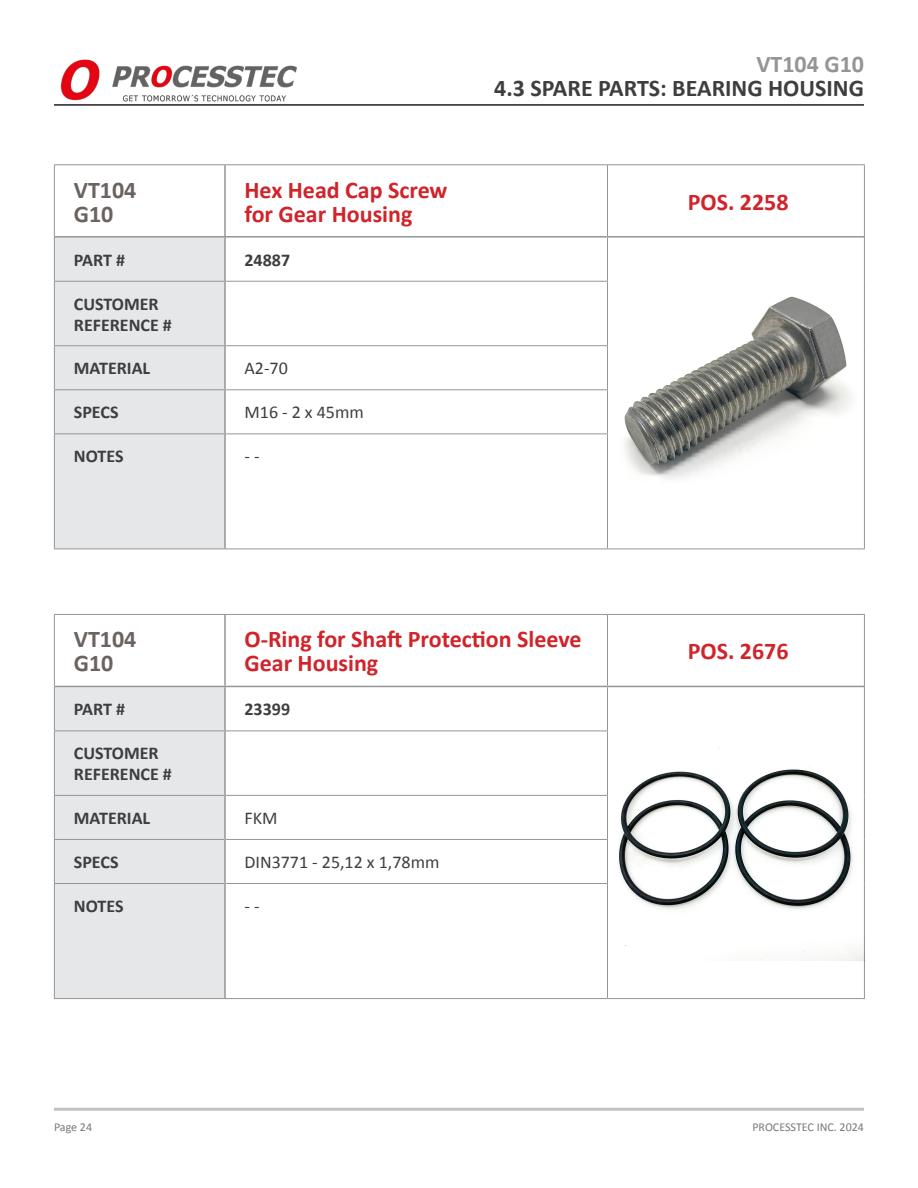
<style>
.page{position:relative;width:918px;height:1188px;background:#fff}
.page>*{position:absolute;margin:0;border:0;box-sizing:border-box;transform-origin:0 0}
.t1{font:700 24px/24px "Calibri";color:#d1232a}
.t2{font:700 24px "Calibri";color:#3e3e3f}
.t3{font:700 24px "Calibri";color:#6b6360}
.t4{font:700 24px "Calibri";color:#939598}
.t5{font:700 18px "Calibri";color:#3e3e3f}
.t6{font:18px "Calibri";color:#3e3e3f}
.t7{font:12px "Calibri";color:#787878}
</style>
<div class="page">
<hr style="left:54px;top:104px;width:810px;height:2px;background:#231f20">
<img style="left:60px;top:59px;width:237px;height:42px">
<hr style="left:54px;top:1108px;width:810px;height:3px;background:#c1c3c2">
<div style="left:55px;top:238px;width:169px;height:311px;background:#e6e7e9"></div>
<hr style="left:54px;top:281px;width:170px;height:1px;background:#939598">
<hr style="left:226px;top:281px;width:382px;height:1px;background:#939598">
<hr style="left:54px;top:345px;width:170px;height:1px;background:#939598">
<hr style="left:226px;top:345px;width:382px;height:1px;background:#939598">
<hr style="left:54px;top:389px;width:170px;height:1px;background:#939598">
<hr style="left:226px;top:389px;width:382px;height:1px;background:#939598">
<hr style="left:54px;top:433px;width:170px;height:1px;background:#939598">
<hr style="left:226px;top:433px;width:382px;height:1px;background:#939598">
<hr style="left:54px;top:549px;width:171px;height:1px;background:#939598">
<hr style="left:225px;top:549px;width:383px;height:1px;background:#939598">
<hr style="left:54px;top:237px;width:1px;height:44px;background:#939598">
<hr style="left:54px;top:282px;width:1px;height:63px;background:#939598">
<hr style="left:54px;top:346px;width:1px;height:43px;background:#939598">
<hr style="left:54px;top:390px;width:1px;height:43px;background:#939598">
<hr style="left:54px;top:434px;width:1px;height:115px;background:#939598">
<hr style="left:225px;top:164px;width:383px;height:1px;background:#939598">
<hr style="left:608px;top:164px;width:257px;height:1px;background:#939598">
<hr style="left:607px;top:165px;width:1px;height:71px;background:#939598">
<hr style="left:864px;top:165px;width:1px;height:72px;background:#939598">
<hr style="left:607px;top:238px;width:1px;height:43px;background:#939598">
<hr style="left:864px;top:237px;width:1px;height:44px;background:#939598">
<hr style="left:607px;top:282px;width:1px;height:63px;background:#939598">
<hr style="left:864px;top:281px;width:1px;height:65px;background:#939598">
<hr style="left:607px;top:346px;width:1px;height:43px;background:#939598">
<hr style="left:864px;top:346px;width:1px;height:44px;background:#939598">
<hr style="left:607px;top:390px;width:1px;height:43px;background:#939598">
<hr style="left:864px;top:390px;width:1px;height:44px;background:#939598">
<hr style="left:607px;top:434px;width:1px;height:115px;background:#939598">
<hr style="left:864px;top:434px;width:1px;height:115px;background:#939598">
<hr style="left:224px;top:238px;width:2px;height:43px;background:#939598">
<hr style="left:224px;top:281px;width:2px;height:65px;background:#939598">
<hr style="left:224px;top:346px;width:2px;height:44px;background:#939598">
<hr style="left:224px;top:390px;width:2px;height:44px;background:#939598">
<hr style="left:224px;top:434px;width:2px;height:115px;background:#939598">
<hr style="left:55px;top:236px;width:170px;height:2px;background:#939598">
<hr style="left:225px;top:236px;width:383px;height:2px;background:#939598">
<hr style="left:608px;top:236px;width:256px;height:2px;background:#939598">
<hr style="left:54px;top:164px;width:171px;height:1px;background:#939598">
<hr style="left:54px;top:165px;width:1px;height:72px;background:#939598">
<hr style="left:224px;top:165px;width:2px;height:71px;background:#939598">
<hr style="left:608px;top:549px;width:257px;height:1px;background:#939598">
<img style="left:624px;top:296px;width:228px;height:183px">
<div style="left:55px;top:687px;width:169px;height:311px;background:#e6e7e9"></div>
<hr style="left:54px;top:731px;width:170px;height:1px;background:#939598">
<hr style="left:226px;top:731px;width:382px;height:1px;background:#939598">
<hr style="left:54px;top:795px;width:170px;height:1px;background:#939598">
<hr style="left:226px;top:795px;width:382px;height:1px;background:#939598">
<hr style="left:54px;top:839px;width:170px;height:1px;background:#939598">
<hr style="left:226px;top:839px;width:382px;height:1px;background:#939598">
<hr style="left:54px;top:883px;width:170px;height:1px;background:#939598">
<hr style="left:226px;top:883px;width:382px;height:1px;background:#939598">
<hr style="left:54px;top:998px;width:171px;height:1px;background:#939598">
<hr style="left:225px;top:998px;width:383px;height:1px;background:#939598">
<hr style="left:54px;top:686px;width:1px;height:45px;background:#939598">
<hr style="left:54px;top:731px;width:1px;height:64px;background:#939598">
<hr style="left:54px;top:796px;width:1px;height:43px;background:#939598">
<hr style="left:54px;top:840px;width:1px;height:43px;background:#939598">
<hr style="left:54px;top:884px;width:1px;height:114px;background:#939598">
<hr style="left:225px;top:614px;width:383px;height:1px;background:#939598">
<hr style="left:608px;top:614px;width:257px;height:1px;background:#939598">
<hr style="left:607px;top:615px;width:1px;height:71px;background:#939598">
<hr style="left:864px;top:615px;width:1px;height:71px;background:#939598">
<hr style="left:607px;top:687px;width:1px;height:44px;background:#939598">
<hr style="left:864px;top:686px;width:1px;height:45px;background:#939598">
<hr style="left:607px;top:731px;width:1px;height:64px;background:#939598">
<hr style="left:864px;top:731px;width:1px;height:64px;background:#939598">
<hr style="left:607px;top:796px;width:1px;height:43px;background:#939598">
<hr style="left:864px;top:795px;width:1px;height:44px;background:#939598">
<hr style="left:607px;top:840px;width:1px;height:43px;background:#939598">
<hr style="left:864px;top:839px;width:1px;height:45px;background:#939598">
<hr style="left:607px;top:884px;width:1px;height:114px;background:#939598">
<hr style="left:864px;top:884px;width:1px;height:114px;background:#939598">
<hr style="left:224px;top:687px;width:2px;height:44px;background:#939598">
<hr style="left:224px;top:731px;width:2px;height:64px;background:#939598">
<hr style="left:224px;top:795px;width:2px;height:44px;background:#939598">
<hr style="left:224px;top:839px;width:2px;height:45px;background:#939598">
<hr style="left:224px;top:884px;width:2px;height:114px;background:#939598">
<hr style="left:55px;top:686px;width:170px;height:1px;background:#939598">
<hr style="left:225px;top:686px;width:383px;height:1px;background:#939598">
<hr style="left:608px;top:686px;width:256px;height:1px;background:#939598">
<hr style="left:54px;top:614px;width:171px;height:1px;background:#939598">
<hr style="left:54px;top:615px;width:1px;height:71px;background:#939598">
<hr style="left:224px;top:615px;width:2px;height:71px;background:#939598">
<hr style="left:608px;top:998px;width:257px;height:1px;background:#939598">
<img style="left:618px;top:746px;width:246px;height:215px">
<p class="t3" style="left:74px;top:173px;width:64px">VT104</p>
<p class="t3" style="left:74px;top:197px;width:41px">G10</p>
<p class="t1" style="left:244px;top:177px;width:205px">Hex Head Cap Screw</p>
<p class="t1" style="left:244px;top:201px;width:169px">for Gear Housing</p>
<p class="t5" style="left:74px;top:247px;width:53px">PART #</p>
<p class="t5" style="left:244px;top:247px;width:47px">24887</p>
<p class="t5" style="left:74px;top:291px;width:86px">CUSTOMER</p>
<p class="t5" style="left:74px;top:312px;width:100px">REFERENCE #</p>
<p class="t5" style="left:74px;top:356px;width:78px">MATERIAL</p>
<p class="t6" style="left:244px;top:356px;width:45px">A2-70</p>
<p class="t5" style="left:74px;top:400px;width:46px">SPECS</p>
<p class="t6" style="left:244px;top:400px;width:121px">M16 - 2 x 45mm</p>
<p class="t5" style="left:74px;top:444px;width:51px">NOTES</p>
<p class="t6" style="left:244px;top:444px;width:17px">- -</p>
<h1 class="t4" style="left:756px;top:47px;width:109px">VT104 G10</h1>
<h1 class="t2" style="left:494px;top:71px;width:371px">4.3 SPARE PARTS: BEARING HOUSING</h1>
<p class="t1" style="left:688px;top:189px;width:102px">POS. 2258</p>
<p class="t3" style="left:74px;top:623px;width:64px">VT104</p>
<p class="t3" style="left:74px;top:647px;width:41px">G10</p>
<p class="t1" style="left:244px;top:627px;width:339px">O-Ring for Shaft Protection Sleeve<br>Gear Housing</p>
<p class="t5" style="left:74px;top:697px;width:53px">PART #</p>
<p class="t5" style="left:244px;top:697px;width:47px">23399</p>
<p class="t5" style="left:74px;top:741px;width:86px">CUSTOMER</p>
<p class="t5" style="left:74px;top:762px;width:100px">REFERENCE #</p>
<p class="t5" style="left:74px;top:805px;width:78px">MATERIAL</p>
<p class="t6" style="left:244px;top:805px;width:35px">FKM</p>
<p class="t5" style="left:74px;top:849px;width:46px">SPECS</p>
<p class="t6" style="left:244px;top:849px;width:196px">DIN3771 - 25,12 x 1,78mm</p>
<p class="t5" style="left:74px;top:893px;width:51px">NOTES</p>
<p class="t6" style="left:244px;top:894px;width:17px">- -</p>
<p class="t1" style="left:688px;top:639px;width:102px">POS. 2676</p>
<p class="t7" style="left:54px;top:1119px;width:40px">Page 24</p>
<p class="t7" style="left:752px;top:1119px;width:113px">PROCESSTEC INC. 2024</p>
</div>
